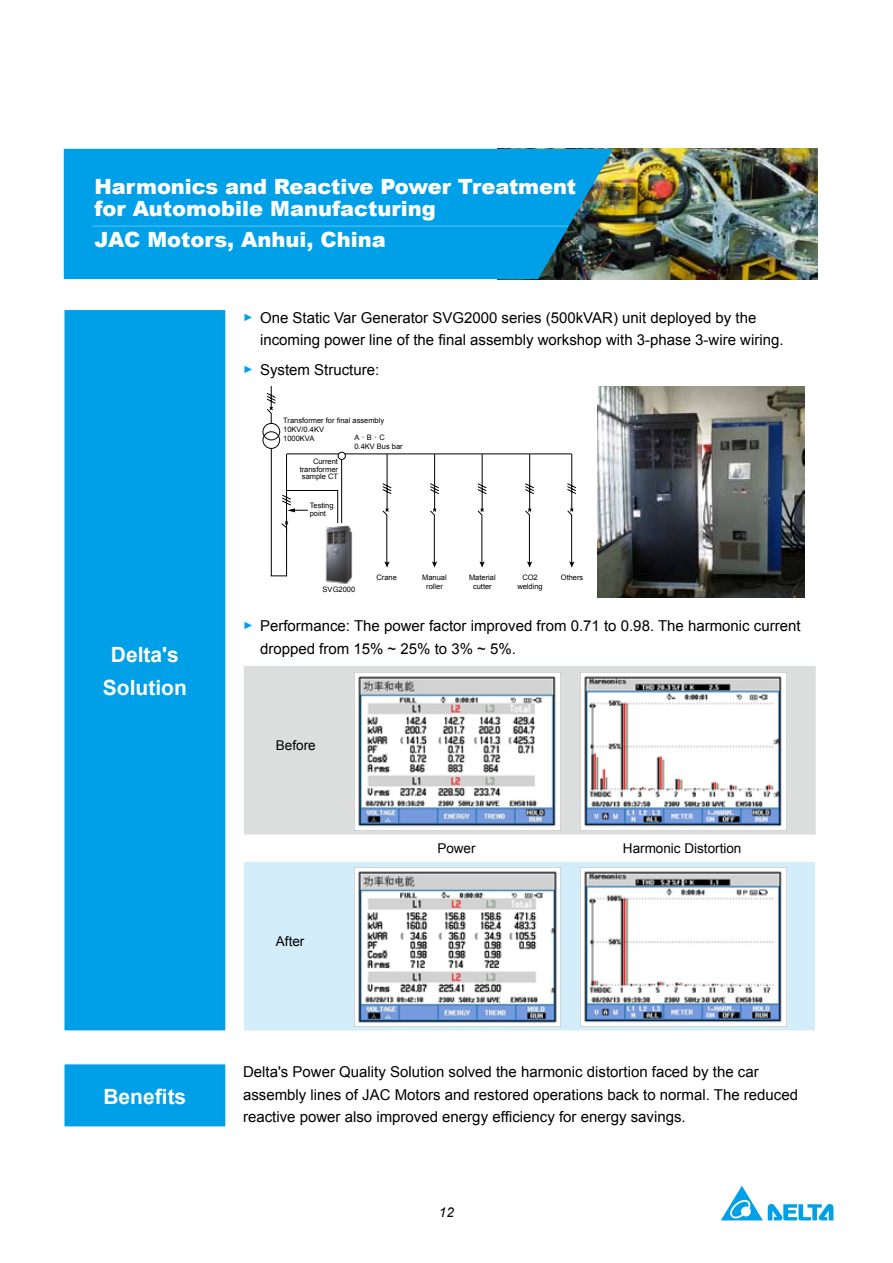
<style>
.page{position:relative;width:893px;height:1263px;background:#fff}
.page>*{position:absolute;margin:0;border:0;box-sizing:border-box;transform-origin:0 0}
.t1{font:900 21px/22.5px "Arial";color:#fff}
.t2{font:700 21px/32.8px "Arial";color:#fff;text-align:center}
.t3{font:15px/22.5px "Arial";color:#000}
.t4{font:13.5px "Arial";color:#000}
.t5{font:italic 13.5px "Arial";color:#000}
.t6{font:7.5px/9px "Arial";color:#000}
.s1{font-size:10.5px;color:#00a0e9}
.s2{font-family:"Microsoft Jheng Hei"}
</style>
<div class="page">
<div style="left:64px;top:309px;width:162px;height:722px;background:#00a0e9"></div>
<div style="left:64px;top:1064px;width:162px;height:63px;background:#00a0e9"></div>
<svg style="left:721px;top:1186px;width:112px;height:34px"></svg>
<img style="left:613px;top:149px;width:204px;height:130px">
<svg style="left:64px;top:149px;width:549px;height:130px;background:#059add"></svg>
<hr style="left:92px;top:226px;width:476px;height:1px;background:#54c3f1">
<div style="left:243px;top:665px;width:573px;height:170px;background:#dcdddd;border:1px solid #fff"></div>
<div style="left:243px;top:861px;width:573px;height:170px;background:#d3edfb;border:1px solid #fff"></div>
<img style="left:354px;top:672px;width:207px;height:159px">
<img style="left:580px;top:672px;width:207px;height:159px">
<img style="left:354px;top:867px;width:207px;height:160px">
<img style="left:580px;top:867px;width:207px;height:160px">
<img style="left:598px;top:386px;width:207px;height:211px">
<svg style="left:262px;top:386px;width:314px;height:191px"></svg>
<img style="left:324px;top:525px;width:29px;height:59px">
<h1 class="t1" style="left:95px;top:175px;width:483px">Harmonics and Reactive Power Treatment for Automobile Manufacturing</h1>
<h1 class="t1" style="left:95px;top:228px;width:293px">JAC Motors, Anhui, China</h1>
<p class="t3" style="left:260px;top:306px;width:525px;text-indent:-17px"><span class="s1">►</span> One Static Var Generator SVG2000 series (500kVAR) unit deployed by the incoming power line of the final assembly workshop with 3-phase 3-wire wiring.</p>
<p class="t3" style="left:243px;top:359px;width:138px"><span class="s1">►</span> System Structure:</p>
<p class="t6" style="left:283px;top:416px;width:102px">Transformer for final assembly<br>10KV/0.4KV<br>1000KVA</p>
<p class="t6" style="left:354px;top:432px;width:50px">A<span class="s2">、</span>B<span class="s2">、</span>C<br>0.4KV Bus bar</p>
<p class="t6" style="left:300px;top:458px;width:40px;line-height:7.5px;text-align:justify;text-indent:13px">Current transformer sample CT</p>
<h1 class="t2" style="left:103px;top:639px;width:85px">Delta's<br>Solution</h1>
<h1 class="t2" style="left:103px;top:1080px;width:84px">Benefits</h1>
<p class="t6" style="left:310px;top:502px;width:25px;line-height:7.5px">Testing point</p>
<p class="t6" style="left:323px;top:585px;width:34px">SVG2000</p>
<p class="t6" style="left:376px;top:573px;width:22px">Crane</p>
<p class="t6" style="left:422px;top:573px;width:26px;text-align:center">Manual roller</p>
<p class="t6" style="left:469px;top:573px;width:28px;text-align:center">Material cutter</p>
<p class="t6" style="left:517px;top:573px;width:27px;text-align:center">CO2 welding</p>
<p class="t6" style="left:561px;top:573px;width:24px">Others</p>
<p class="t3" style="left:260px;top:615px;width:542px;text-indent:-17px"><span class="s1">►</span> Performance: The power factor improved from 0.71 to 0.98. The harmonic current dropped from 15% ~ 25% to 3% ~ 5%.</p>
<p class="t4" style="left:276px;top:736px;width:41px">Before</p>
<p class="t4" style="left:276px;top:932px;width:30px">After</p>
<p class="t4" style="left:437px;top:839px;width:40px">Power</p>
<p class="t4" style="left:623px;top:839px;width:120px">Harmonic Distortion</p>
<p class="t3" style="left:243px;top:1061px;width:556px">Delta's Power Quality Solution solved the harmonic distortion faced by the car assembly lines of JAC Motors and restored operations back to normal. The reduced reactive power also improved energy efficiency for energy savings.</p>
<p class="t5" style="left:439px;top:1203px;width:17px">12</p>
</div>
